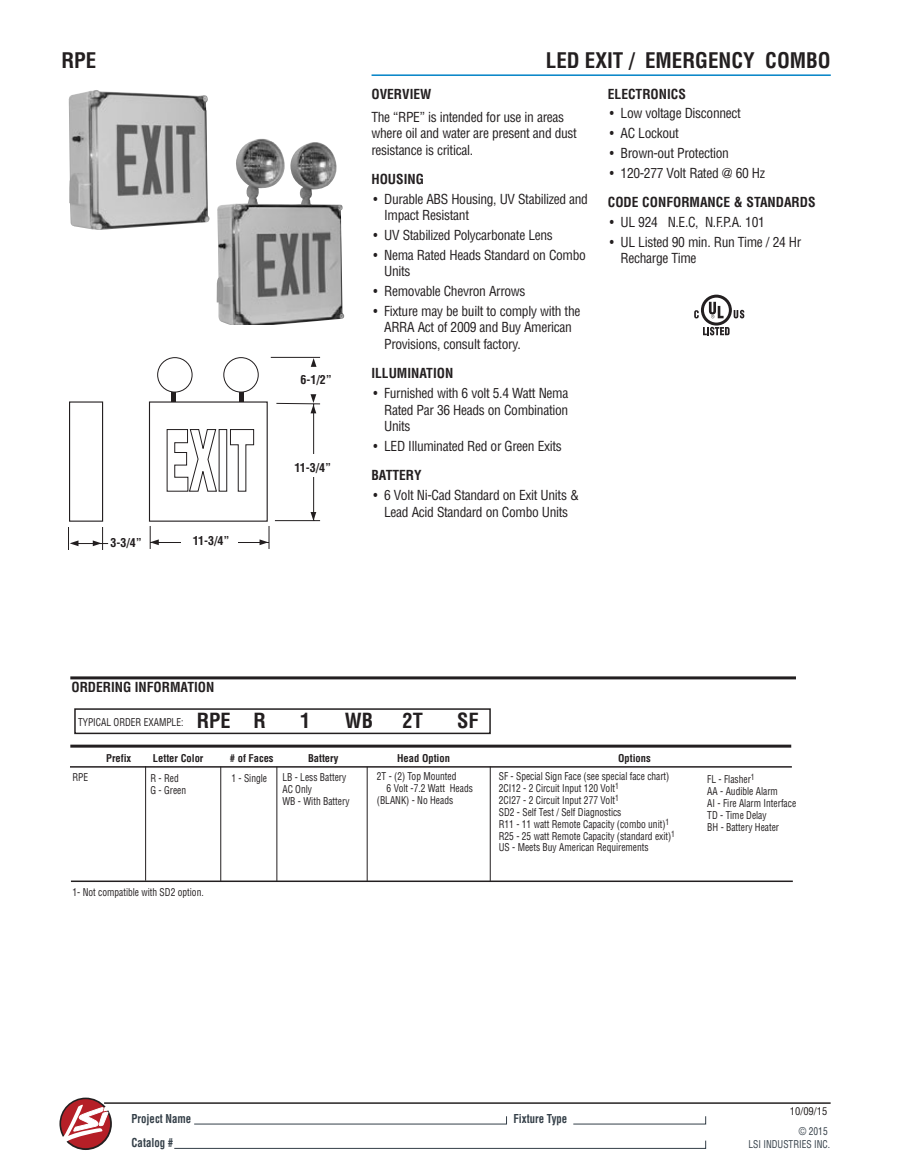
<style>
.page{position:relative;width:905px;height:1175px;background:#fff}
.page>*{position:absolute;margin:0;border:0;box-sizing:border-box;transform-origin:0 0}
.t1{font:700 condensed 21px "Helvetica";color:#231f20}
.t2{font:700 condensed 20.4px "Helvetica";color:#231f20}
.t3{font:condensed 13.5px/16.5px "Helvetica";letter-spacing:-.025em;color:#231f20;scale:.9 1}
.t4{font:700 condensed 13.5px "Helvetica";color:#231f20}
.t5{font:condensed 13.5px/16.5px "Helvetica";letter-spacing:-.025em;color:#231f20}
.t6{font:700 condensed 12px "Helvetica";color:#343f48;scale:.9 1}
.t7{font:700 condensed 12px "Helvetica";color:#221e1f}
.t8{font:condensed 10.5px/12px "Helvetica";color:#231f20;scale:.9 1}
.t9{font:700 condensed 10.5px "Helvetica";color:#231f20}
.t10{font:condensed 10.5px/12.6px "Helvetica";color:#343f48;text-align:right;scale:.9 1}
.t11{font:condensed 10.5px "Helvetica";color:#231f1f}
</style>
<div class="page">
<hr style="left:104px;top:1102px;width:726px;height:1px;background:#231f20">
<svg style="left:194px;top:1116px;width:313px;height:8px"></svg>
<svg style="left:573px;top:1116px;width:133px;height:8px"></svg>
<svg style="left:174px;top:1140px;width:532px;height:9px"></svg>
<svg style="left:59px;top:1097px;width:53px;height:53px"></svg>
<div style="left:74px;top:708px;width:417px;height:26px;background:#fff;border:2px solid #231f20"></div>
<hr style="left:220px;top:766px;width:1px;height:115px;background:#231f20">
<hr style="left:276px;top:766px;width:1px;height:115px;background:#231f20">
<hr style="left:367px;top:766px;width:1px;height:115px;background:#231f20">
<hr style="left:145px;top:766px;width:1px;height:114px;background:#231f20">
<hr style="left:70px;top:766px;width:721px;height:1px;background:#231f20">
<hr style="left:71px;top:880px;width:721px;height:2px;background:#231f20">
<hr style="left:70px;top:676px;width:725px;height:3px;background:#231f20">
<hr style="left:70px;top:744px;width:721px;height:3px;background:#231f20">
<hr style="left:490px;top:766px;width:1px;height:115px;background:#231f20">
<img style="left:68px;top:90px;width:142px;height:140px">
<img style="left:216px;top:138px;width:128px;height:187px">
<svg style="left:701px;top:295px;width:30px;height:30px"></svg>
<svg style="left:704px;top:298px;width:24px;height:24px"></svg>
<svg style="left:694px;top:310px;width:4px;height:8px"></svg>
<svg style="left:709px;top:302px;width:14px;height:16px"></svg>
<svg style="left:733px;top:310px;width:11px;height:8px"></svg>
<svg style="left:703px;top:327px;width:26px;height:8px"></svg>
<div style="left:69px;top:401px;width:34px;height:120px;border:1px solid #221e1f"></div>
<svg style="left:68px;top:527px;width:10px;height:23px"></svg>
<svg style="left:93px;top:527px;width:10px;height:23px"></svg>
<svg style="left:150px;top:356px;width:171px;height:193px"></svg>
<hr style="left:72px;top:543px;width:36px;height:1px;background:#221e1f">
<hr style="left:371px;top:74px;width:459px;height:2px;background:#0082c7">
<h1 class="t1" style="left:61px;top:47px;width:37px">RPE</h1>
<h1 class="t1" style="left:546px;top:47px;width:286px">LED EXIT / EMERGENCY COMBO</h1>
<p class="t4" style="left:371px;top:85px;width:62px">OVERVIEW</p>
<p class="t5" style="left:371px;top:108px;width:207px">The “RPE” is intended for use in areas where oil and water are present and dust resistance is critical.</p>
<p class="t4" style="left:371px;top:171px;width:54px">HOUSING</p>
<p class="t3" style="left:384px;top:190px;width:228px;text-indent:-11px">• Durable ABS Housing, UV Stabilized and<br>Impact Resistant</p>
<p class="t3" style="left:373px;top:227px;width:201px">• UV Stabilized Polycarbonate Lens</p>
<p class="t3" style="left:384px;top:246px;width:226px;text-indent:-11px">• Nema Rated Heads Standard on Combo<br>Units</p>
<p class="t3" style="left:373px;top:283px;width:171px">• Removable Chevron Arrows</p>
<p class="t3" style="left:384px;top:302px;width:219px;text-indent:-11px">• Fixture may be built to comply with the<br>ARRA Act of 2009 and Buy American<br>Provisions, consult factory.</p>
<p class="t4" style="left:371px;top:365px;width:83px">ILLUMINATION</p>
<p class="t3" style="left:384px;top:385px;width:206px;text-align:justify;text-indent:-11px">• Furnished with 6 volt 5.4 Watt Nema Rated Par 36 Heads on Combination Units</p>
<p class="t3" style="left:373px;top:437px;width:211px">• LED Illuminated Red or Green Exits</p>
<p class="t4" style="left:371px;top:467px;width:52px">BATTERY</p>
<p class="t3" style="left:373px;top:487px;width:230px;text-align:center">• 6 Volt Ni-Cad Standard on Exit Units &amp;<br>Lead Acid Standard on Combo Units</p>
<p class="t4" style="left:608px;top:85px;width:80px">ELECTRONICS</p>
<p class="t3" style="left:609px;top:105px;width:147px">• Low voltage Disconnect</p>
<p class="t3" style="left:609px;top:125px;width:78px">• AC Lockout</p>
<p class="t3" style="left:609px;top:145px;width:134px">• Brown-out Protection</p>
<p class="t3" style="left:609px;top:164px;width:174px">• 120-277 Volt Rated @ 60 Hz</p>
<p class="t4" style="left:608px;top:194px;width:209px">CODE CONFORMANCE &amp; STANDARDS</p>
<p class="t3" style="left:609px;top:213px;width:174px">• UL 924 N.E.C, N.F.P.A. 101</p>
<p class="t3" style="left:620px;top:233px;width:202px;text-indent:-11px">• UL Listed 90 min. Run Time / 24 Hr<br>Recharge Time</p>
<p class="t7" style="left:300px;top:372px;width:33px">6-1/2”</p>
<p class="t7" style="left:294px;top:460px;width:38px">11-3/4”</p>
<p class="t7" style="left:111px;top:535px;width:33px">3-3/4”</p>
<p class="t7" style="left:193px;top:533px;width:38px">11-3/4”</p>
<p class="t4" style="left:71px;top:678px;width:144px">ORDERING INFORMATION</p>
<p class="t8" style="left:78px;top:716px;width:118px">TYPICAL ORDER EXAMPLE:</p>
<h2 class="t2" style="left:197px;top:707px;width:71px">RPE R</h2>
<h2 class="t2" style="left:300px;top:707px;width:12px">1</h2>
<h2 class="t2" style="left:345px;top:707px;width:30px">WB</h2>
<h2 class="t2" style="left:402px;top:707px;width:22px">2T</h2>
<h2 class="t2" style="left:457px;top:707px;width:23px">SF</h2>
<p class="t9" style="left:106px;top:752px;width:27px">Prefix</p>
<p class="t9" style="left:153px;top:752px;width:52px">Letter Color</p>
<p class="t9" style="left:230px;top:752px;width:45px"># of Faces</p>
<p class="t9" style="left:308px;top:752px;width:32px">Battery</p>
<p class="t9" style="left:397px;top:752px;width:54px">Head Option</p>
<p class="t9" style="left:618px;top:752px;width:34px">Options</p>
<p class="t8" style="left:282px;top:771px;width:76px">LB - Less Battery<br>AC Only<br>WB - With Battery</p>
<p class="t8" style="left:377px;top:770px;width:90px">2T - (2) Top Mounted</p>
<p class="t8" style="left:499px;top:770px;width:197px">SF - Special Sign Face (see special face chart)<br>2CI12 - 2 Circuit Input 120 Volt<sup>1<br></sup>2CI27 - 2 Circuit Input 277 Volt<sup>1<br></sup>SD2 - Self Test / Self Diagnostics<br>R11 - 11 watt Remote Capacity (combo unit)<sup>1<br></sup>R25 - 25 watt Remote Capacity (standard exit)<sup>1</sup></p>
<p class="t8" style="left:499px;top:841px;width:168px">US - Meets Buy American Requirements</p>
<p class="t8" style="left:72px;top:771px;width:19px">RPE</p>
<p class="t8" style="left:231px;top:772px;width:41px">1 - Single</p>
<p class="t8" style="left:150px;top:772px;width:41px">R - Red<br>G - Green</p>
<p class="t8" style="left:386px;top:782px;width:97px">6 Volt -7.2 Watt Heads</p>
<p class="t8" style="left:377px;top:794px;width:86px">(BLANK) - No Heads</p>
<p class="t8" style="left:72px;top:886px;width:147px">1- Not compatible with SD2 option.</p>
<p class="t8" style="left:707px;top:772px;width:104px">FL - Flasher<sup>1<br></sup>AA - Audible Alarm<br>AI - Fire Alarm Interface<sup>1<br></sup>TD - Time Delay<br>BH - Battery Heater</p>
<p class="t6" style="left:132px;top:1111px;width:68px">Project Name</p>
<p class="t6" style="left:513px;top:1111px;width:61px">Fixture Type</p>
<p class="t6" style="left:132px;top:1135px;width:48px">Catalog #</p>
<p class="t11" style="left:789px;top:1104px;width:39px">10/09/15</p>
<p class="t10" style="left:748px;top:1125px;width:92px">© 2015<br>LSI INDUSTRIES INC.</p>
</div>
